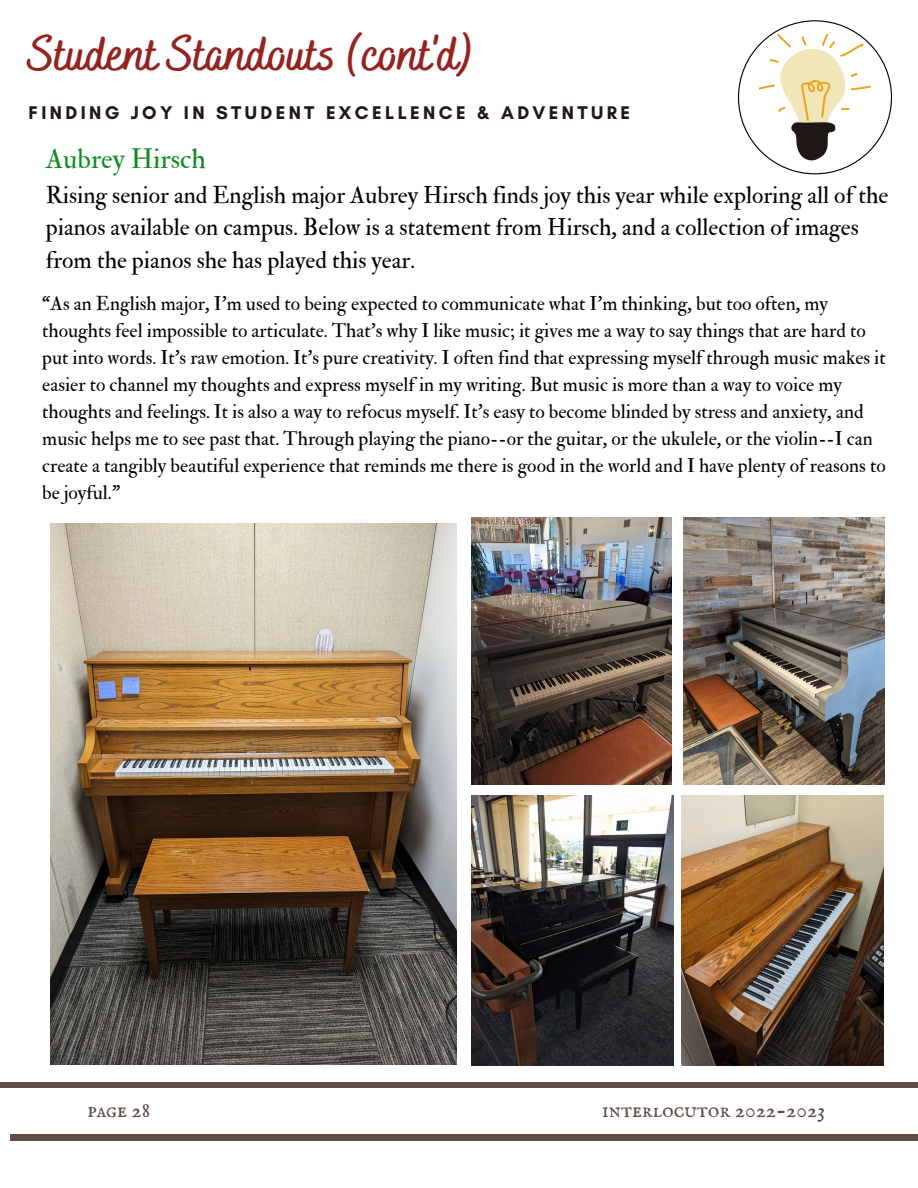
<style>
.page{position:relative;width:918px;height:1188px;background:#fff}
.page>*{position:absolute;margin:0;border:0;box-sizing:border-box;transform-origin:0 0}
.t1{font:700 49.65px "Bakerie Smooth";color:#94221e}
.t2{font:27.6px "IM FELL Double Pica Roman";color:#0f8b23}
.t3{font:23.7px/32.7px "IM FELL Double Pica Roman";color:#000}
.t4{font:21.75px "IM FELL English SC";color:#5d4d46}
.t5{font:19.5px/27px "IM FELL Double Pica Roman";color:#000}
.t6{font:700 18.75px "Glacial Indifference";letter-spacing:.18em;color:#1f1816}
</style>
<div class="page">
<div style="left:0;top:1082px;width:918px;height:6px;background:#5d4d46"></div>
<div style="left:10px;top:1135px;width:908px;height:6px;background:#5d4d46"></div>
<img style="left:471px;top:517px;width:201px;height:267px">
<img style="left:471px;top:796px;width:203px;height:270px">
<img style="left:681px;top:796px;width:203px;height:270px">
<img style="left:50px;top:523px;width:407px;height:541px">
<img style="left:684px;top:518px;width:200px;height:266px">
<svg style="left:738px;top:20px;width:154px;height:154px"></svg>
<p class="t1" style="left:29px;top:25px;width:448px">Student Standouts (cont'd)</p>
<p class="t6" style="left:29px;top:102px;width:603px">FINDING JOY IN STUDENT EXCELLENCE &amp; ADVENTURE</p>
<p class="t2" style="left:46px;top:142px;width:162px">Aubrey Hirsch</p>
<p class="t3" style="left:46px;top:179px;width:844px">Rising senior and English major Aubrey Hirsch finds joy this year while exploring all of the pianos available on campus. Below is a statement from Hirsch, and a collection of images from the pianos she has played this year.</p>
<p class="t5" style="left:42px;top:290px;width:845px">“As an English major, I'm used to being expected to communicate what I'm thinking, but too often, my thoughts feel impossible to articulate. That's why I like music; it gives me a way to say things that are hard to put into words. It's raw emotion. It's pure creativity. I often find that expressing myself through music makes it easier to channel my thoughts and express myself in my writing. But music is more than a way to voice my thoughts and feelings. It is also a way to refocus myself. It's easy to become blinded by stress and anxiety, and music helps me to see past that. Through playing the piano--or the guitar, or the ukulele, or the violin--I can create a tangibly beautiful experience that reminds me there is good in the world and I have plenty of reasons to be joyful."</p>
<p class="t4" style="left:87px;top:1098px;width:65px">page 28</p>
<p class="t4" style="left:602px;top:1098px;width:225px">interlocutor 2022-2023</p>
</div>
